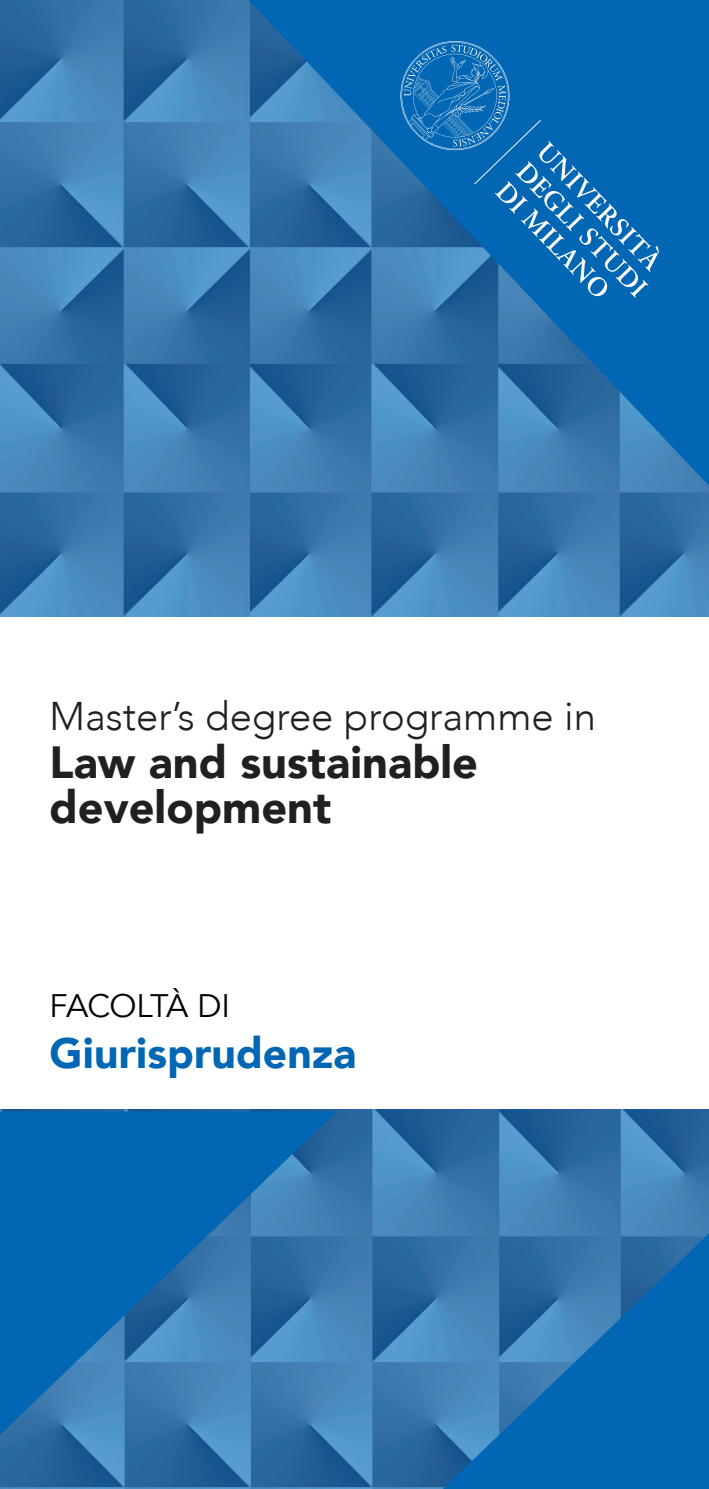
<style>
.page{position:relative;width:709px;height:1489px;background:#fff}
.page>*{position:absolute;margin:0;border:0;box-sizing:border-box;transform-origin:0 0}
.t1{font:900 45px/45px "Avenir";color:#231f20}
.t2{font:900 42.5px "Avenir";letter-spacing:.005em;color:#0166b3}
.t3{font:300 40px "Avenir";color:#231f20}
.t4{font:32.5px "Avenir";letter-spacing:-.03em;color:#000001}
</style>
<div class="page">
<img style="left:0;top:0;width:709px;height:616px">
<img style="left:0;top:1109px;width:709px;height:379px">
<svg style="left:443px;top:1233px;width:266px;height:255px;background:#1e70b1"></svg>
<svg style="left:0;top:1111px;width:337px;height:323px;background:#1f71b2"></svg>
<svg style="left:248px;top:0;width:461px;height:485px;background:#2572af"></svg>
<svg style="left:400px;top:41px;width:259px;height:257px;background:#1871b6"></svg>
<p class="t3" style="left:50px;top:693px;width:548px">Master’s degree programme in</p>
<p class="t1" style="left:50px;top:738px;width:430px">Law and sustainable development</p>
<p class="t4" style="left:50px;top:986px;width:182px">FACOLTÀ DI</p>
<p class="t2" style="left:50px;top:1016px;width:308px">Giurisprudenza</p>
</div>
